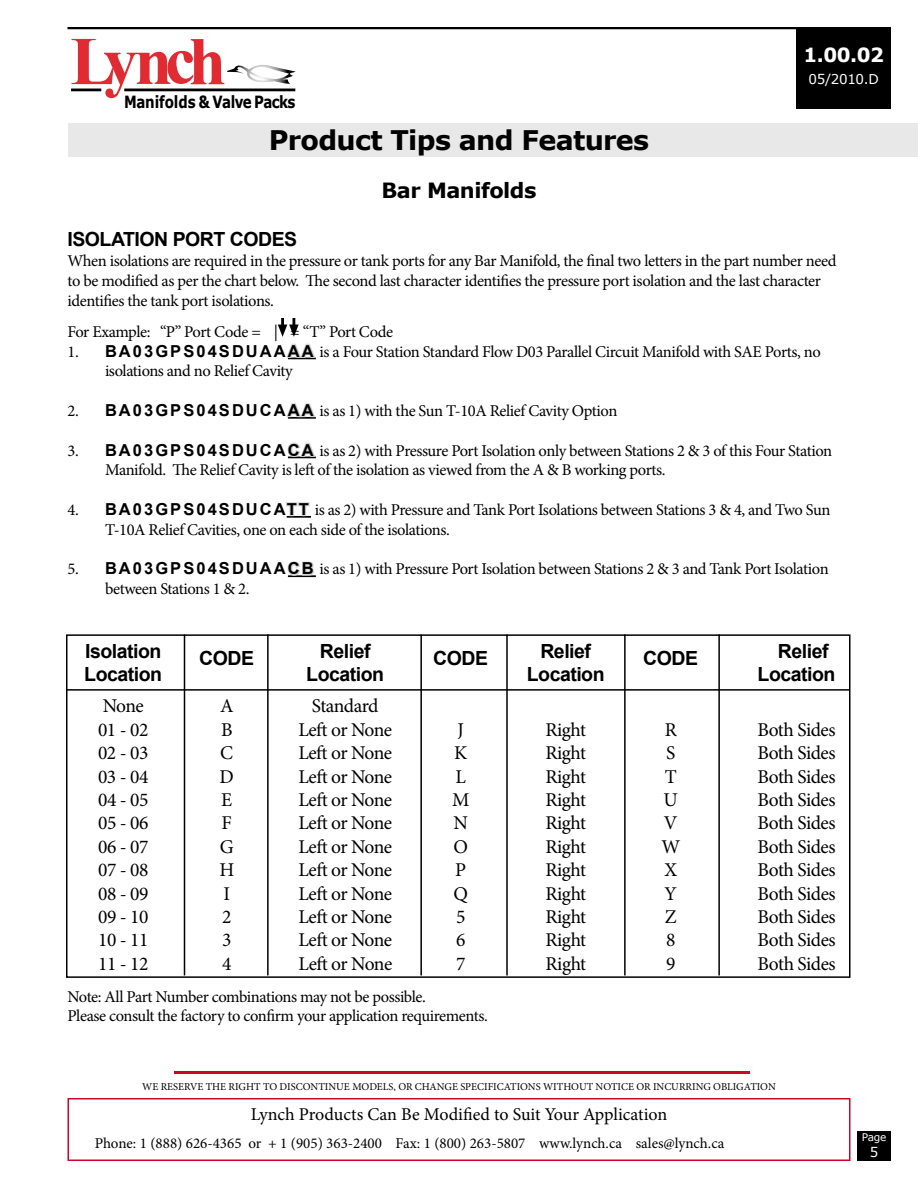
<style>
.page{position:relative;width:918px;height:1188px;background:#fff}
.page>*{position:absolute;margin:0;border:0;box-sizing:border-box;transform-origin:0 0}
.t1{font:700 27px "Verdana";letter-spacing:-.025em;color:#000}
.t2{font:700 21px "Verdana";letter-spacing:-.025em;color:#000}
.t3{font:19.5px "Minion Pro";letter-spacing:-.025em;color:#000}
.t4{font:700 19.5px "Arial";letter-spacing:-.025em;color:#000}
.t5{font:700 19.5px "Verdana";color:#fff}
.t6{font:18px "Minion Pro";color:#000}
.t7{font:700 16.8px "Verdana";letter-spacing:-.045em;color:#000;scale:.8 1}
.t8{font:16.5px/19.8px "Minion Pro";letter-spacing:-.025em;color:#000}
.t9{font:15px "Minion Pro";color:#000}
.t10{font:13.5px "Verdana";letter-spacing:-.025em;color:#fff}
.t11{font:10.5px "Minion Pro";color:#000}
.t12{font:10.5px "Verdana";color:#fff}
.s1{font-family:"Arial";font-weight:700}
</style>
<div class="page">
<hr style="left:71px;top:89px;width:30px;height:2px;background:#000">
<svg style="left:72px;top:39px;width:224px;height:59px"></svg>
<div style="left:68px;top:124px;width:850px;height:33px;background:#e8e8e8"></div>
<div style="left:857px;top:1131px;width:34px;height:30px;background:#000"></div>
<hr style="left:68px;top:27px;width:782px;height:2px;background:#000">
<hr style="left:174px;top:1071px;width:576px;height:3px;background:#cb0627">
<div style="left:68px;top:1098px;width:782px;height:63px;border:2px solid #cb0627"></div>
<hr style="left:288px;top:417px;width:28px;height:2px;background:#000">
<hr style="left:287px;top:516px;width:24px;height:2px;background:#000">
<svg style="left:286px;top:403px;width:30px;height:15px"></svg>
<svg style="left:287px;top:442px;width:29px;height:17px"></svg>
<svg style="left:286px;top:502px;width:25px;height:15px"></svg>
<svg style="left:287px;top:561px;width:29px;height:16px"></svg>
<div style="left:66px;top:634px;width:784px;height:344px;border:2px solid #000"></div>
<hr style="left:184px;top:634px;width:1px;height:341px;background:#000">
<hr style="left:267px;top:634px;width:2px;height:341px;background:#000">
<hr style="left:420px;top:634px;width:2px;height:341px;background:#000">
<hr style="left:506px;top:634px;width:2px;height:341px;background:#000">
<hr style="left:624px;top:634px;width:2px;height:341px;background:#000">
<hr style="left:718px;top:634px;width:2px;height:341px;background:#000">
<hr style="left:67px;top:689px;width:783px;height:2px;background:#000">
<div style="left:796px;top:27px;width:95px;height:82px;background:#000"></div>
<svg style="left:278px;top:318px;width:38px;height:41px"></svg>
<p class="t7" style="left:124px;top:92px;width:215px">Manifolds &amp; Valve Packs</p>
<h1 class="t1" style="left:269px;top:121px;width:382px">Product Tips and Features</h1>
<p class="t2" style="left:381px;top:175px;width:157px">Bar Manifolds</p>
<p class="t5" style="left:804px;top:41px;width:82px">1.00.02</p>
<p class="t10" style="left:809px;top:70px;width:72px">05/2010.D</p>
<p class="t4" style="left:68px;top:226px;width:231px">ISOLATION PORT CODES</p>
<p class="t8" style="left:68px;top:251px;width:771px">When isolations are required in the pressure or tank ports for any Bar Manifold, the final two letters in the part number need to be modified as per the chart below. The second last character identifies the pressure port isolation and the last character identifies the tank port isolations.</p>
<p class="t8" style="left:68px;top:322px;width:327px">For Example: “P” Port Code = | = “T” Port Code</p>
<p class="t8" style="left:105px;top:342px;width:717px;text-indent:-38px">1. <span class="s1">BA03GPS04SDUAAAA</span> is a Four Station Standard Flow D03 Parallel Circuit Manifold with SAE Ports, no isolations and no Relief Cavity</p>
<p class="t8" style="left:68px;top:401px;width:551px">2. <span class="s1">BA03GPS04SDUCAAA</span> is as 1) with the Sun T-10A Relief Cavity Option</p>
<p class="t8" style="left:105px;top:441px;width:729px;text-indent:-38px">3. <span class="s1">BA03GPS04SDUCACA</span> is as 2) with Pressure Port Isolation only between Stations 2 &amp; 3 of this Four Station<br>Manifold. The Relief Cavity is left of the isolation as viewed from the A &amp; B working ports.</p>
<p class="t8" style="left:105px;top:500px;width:727px;text-indent:-38px">4. <span class="s1">BA03GPS04SDUCATT</span> is as 2) with Pressure and Tank Port Isolations between Stations 3 &amp; 4, and Two Sun<br>T-10A Relief Cavities, one on each side of the isolations.</p>
<p class="t8" style="left:105px;top:559px;width:725px;text-indent:-38px">5. <span class="s1">BA03GPS04SDUAACB</span> is as 1) with Pressure Port Isolation between Stations 2 &amp; 3 and Tank Port Isolation between Stations 1 &amp; 2.</p>
<p class="t4" style="left:320px;top:638px;width:52px">Relief</p>
<p class="t4" style="left:540px;top:638px;width:52px">Relief</p>
<p class="t4" style="left:778px;top:638px;width:52px">Relief</p>
<p class="t4" style="left:85px;top:638px;width:78px">Isolation</p>
<p class="t4" style="left:199px;top:645px;width:56px">CODE</p>
<p class="t4" style="left:433px;top:645px;width:56px">CODE</p>
<p class="t4" style="left:643px;top:645px;width:56px">CODE</p>
<p class="t4" style="left:84px;top:661px;width:79px">Location</p>
<p class="t4" style="left:306px;top:661px;width:79px">Location</p>
<p class="t4" style="left:527px;top:661px;width:79px">Location</p>
<p class="t4" style="left:758px;top:661px;width:79px">Location</p>
<p class="t3" style="left:103px;top:693px;width:43px">None</p>
<p class="t3" style="left:220px;top:693px;width:15px">A</p>
<p class="t3" style="left:312px;top:693px;width:68px">Standard</p>
<p class="t3" style="left:98px;top:717px;width:52px">01 - 02</p>
<p class="t3" style="left:221px;top:717px;width:13px">B</p>
<p class="t3" style="left:298px;top:717px;width:95px">Left or None</p>
<p class="t3" style="left:458px;top:717px;width:8px">J</p>
<p class="t3" style="left:545px;top:717px;width:42px">Right</p>
<p class="t3" style="left:665px;top:717px;width:14px">R</p>
<p class="t3" style="left:757px;top:717px;width:80px">Both Sides</p>
<p class="t3" style="left:98px;top:740px;width:52px">02 - 03</p>
<p class="t3" style="left:220px;top:740px;width:14px">C</p>
<p class="t3" style="left:298px;top:740px;width:95px">Left or None</p>
<p class="t3" style="left:454px;top:740px;width:15px">K</p>
<p class="t3" style="left:545px;top:740px;width:42px">Right</p>
<p class="t3" style="left:666px;top:740px;width:11px">S</p>
<p class="t3" style="left:757px;top:740px;width:80px">Both Sides</p>
<p class="t3" style="left:98px;top:763px;width:52px">03 - 04</p>
<p class="t3" style="left:220px;top:763px;width:16px">D</p>
<p class="t3" style="left:298px;top:763px;width:95px">Left or None</p>
<p class="t3" style="left:456px;top:763px;width:12px">L</p>
<p class="t3" style="left:545px;top:763px;width:42px">Right</p>
<p class="t3" style="left:665px;top:763px;width:14px">T</p>
<p class="t3" style="left:757px;top:763px;width:80px">Both Sides</p>
<p class="t3" style="left:98px;top:787px;width:52px">04 - 05</p>
<p class="t3" style="left:221px;top:787px;width:13px">E</p>
<p class="t3" style="left:298px;top:787px;width:95px">Left or None</p>
<p class="t3" style="left:452px;top:787px;width:19px">M</p>
<p class="t3" style="left:545px;top:787px;width:42px">Right</p>
<p class="t3" style="left:664px;top:787px;width:16px">U</p>
<p class="t3" style="left:757px;top:787px;width:80px">Both Sides</p>
<p class="t3" style="left:98px;top:810px;width:52px">05 - 06</p>
<p class="t3" style="left:222px;top:810px;width:12px">F</p>
<p class="t3" style="left:298px;top:810px;width:95px">Left or None</p>
<p class="t3" style="left:454px;top:810px;width:16px">N</p>
<p class="t3" style="left:545px;top:810px;width:42px">Right</p>
<p class="t3" style="left:664px;top:810px;width:15px">V</p>
<p class="t3" style="left:757px;top:810px;width:80px">Both Sides</p>
<p class="t3" style="left:98px;top:834px;width:52px">06 - 07</p>
<p class="t3" style="left:220px;top:834px;width:15px">G</p>
<p class="t3" style="left:298px;top:834px;width:95px">Left or None</p>
<p class="t3" style="left:454px;top:834px;width:16px">O</p>
<p class="t3" style="left:545px;top:834px;width:42px">Right</p>
<p class="t3" style="left:661px;top:834px;width:20px">W</p>
<p class="t3" style="left:757px;top:834px;width:80px">Both Sides</p>
<p class="t3" style="left:98px;top:857px;width:52px">07 - 08</p>
<p class="t3" style="left:219px;top:857px;width:16px">H</p>
<p class="t3" style="left:298px;top:857px;width:95px">Left or None</p>
<p class="t3" style="left:455px;top:857px;width:12px">P</p>
<p class="t3" style="left:545px;top:857px;width:42px">Right</p>
<p class="t3" style="left:664px;top:857px;width:14px">X</p>
<p class="t3" style="left:757px;top:857px;width:80px">Both Sides</p>
<p class="t3" style="left:98px;top:880px;width:52px">08 - 09</p>
<p class="t3" style="left:224px;top:880px;width:8px">I</p>
<p class="t3" style="left:298px;top:880px;width:95px">Left or None</p>
<p class="t3" style="left:454px;top:880px;width:16px">Q</p>
<p class="t3" style="left:545px;top:880px;width:42px">Right</p>
<p class="t3" style="left:665px;top:880px;width:14px">Y</p>
<p class="t3" style="left:757px;top:880px;width:80px">Both Sides</p>
<p class="t3" style="left:98px;top:904px;width:52px">09 - 10</p>
<p class="t3" style="left:222px;top:904px;width:11px">2</p>
<p class="t3" style="left:298px;top:904px;width:95px">Left or None</p>
<p class="t3" style="left:456px;top:904px;width:11px">5</p>
<p class="t3" style="left:546px;top:904px;width:42px">Right</p>
<p class="t3" style="left:665px;top:904px;width:13px">Z</p>
<p class="t3" style="left:757px;top:904px;width:80px">Both Sides</p>
<p class="t3" style="left:98px;top:927px;width:52px">10 - 11</p>
<p class="t3" style="left:222px;top:927px;width:11px">3</p>
<p class="t3" style="left:298px;top:927px;width:95px">Left or None</p>
<p class="t3" style="left:456px;top:927px;width:11px">6</p>
<p class="t3" style="left:546px;top:927px;width:42px">Right</p>
<p class="t3" style="left:666px;top:927px;width:11px">8</p>
<p class="t3" style="left:758px;top:927px;width:80px">Both Sides</p>
<p class="t3" style="left:98px;top:951px;width:52px">11 - 12</p>
<p class="t3" style="left:222px;top:951px;width:11px">4</p>
<p class="t3" style="left:298px;top:951px;width:95px">Left or None</p>
<p class="t3" style="left:456px;top:951px;width:11px">7</p>
<p class="t3" style="left:546px;top:951px;width:42px">Right</p>
<p class="t3" style="left:666px;top:951px;width:11px">9</p>
<p class="t3" style="left:758px;top:951px;width:80px">Both Sides</p>
<p class="t8" style="left:68px;top:987px;width:422px">Note: All Part Number combinations may not be possible.<br>Please consult the factory to confirm your application requirements.</p>
<p class="t11" style="left:142px;top:1079px;width:635px">WE RESERVE THE RIGHT TO DISCONTINUE MODELS, OR CHANGE SPECIFICATIONS WITHOUT NOTICE OR INCURRING OBLIGATION</p>
<p class="t6" style="left:251px;top:1102px;width:418px">Lynch Products Can Be Modified to Suit Your Application</p>
<p class="t9" style="left:95px;top:1133px;width:631px">Phone: 1 (888) 626-4365 or + 1 (905) 363-2400 Fax: 1 (800) 263-5807 www.lynch.ca sales@lynch.ca</p>
<p class="t12" style="left:862px;top:1130px;width:26px">Page</p>
<p class="t10" style="left:870px;top:1143px;width:10px">5</p>
</div>
